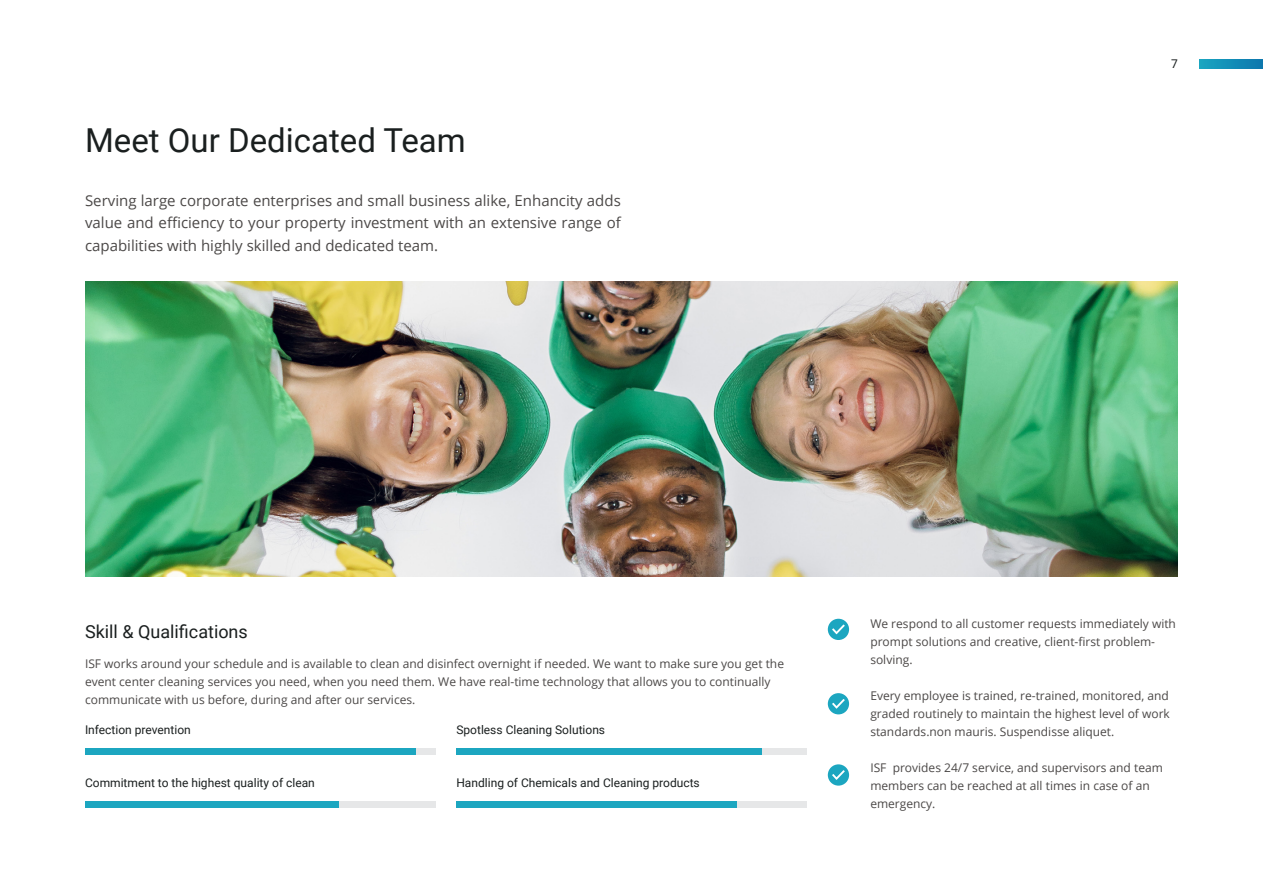
<style>
.page{position:relative;width:1263px;height:893px;background:#fff}
.page>*{position:absolute;margin:0;border:0;box-sizing:border-box;transform-origin:0 0}
.t1{font:33px "Roboto";color:#1a1f1f}
.t2{font:18px "Roboto";color:#1a1f1f}
.t3{font:15px/22.5px "Open Sans";color:#4b4847;text-align:justify}
.t4{font:12px/18px "Open Sans";color:#4b4847}
.t5{font:12px "Roboto";color:#1a1f1f}
</style>
<div class="page">
<img style="left:85px;top:282px;width:1093px;height:294px">
<svg style="left:828px;top:764px;width:21px;height:22px"></svg>
<svg style="left:828px;top:693px;width:21px;height:21px"></svg>
<svg style="left:828px;top:619px;width:21px;height:21px"></svg>
<div style="left:85px;top:748px;width:350px;height:7px;background:#e6e7e8"></div>
<div style="left:85px;top:748px;width:330px;height:7px;background:#1ca6c0"></div>
<div style="left:85px;top:801px;width:350px;height:7px;background:#e6e7e8"></div>
<div style="left:85px;top:801px;width:254px;height:7px;background:#1ca6c0"></div>
<div style="left:456px;top:748px;width:350px;height:7px;background:#e6e7e8"></div>
<div style="left:456px;top:748px;width:306px;height:7px;background:#1ca6c0"></div>
<div style="left:456px;top:801px;width:350px;height:7px;background:#e6e7e8"></div>
<div style="left:456px;top:801px;width:280px;height:7px;background:#1ca6c0"></div>
<svg style="left:1199px;top:60px;width:64px;height:8px"></svg>
<h1 class="t1" style="left:85px;top:117px;width:382px">Meet Our Dedicated Team</h1>
<p class="t3" style="left:85px;top:188px;width:537px">Serving large corporate enterprises and small business alike, Enhancity adds value and efficiency to your property investment with an extensive range of capabilities with highly skilled and dedicated team.</p>
<p class="t5" style="left:1171px;top:55px;width:8px">7</p>
<h2 class="t2" style="left:85px;top:619px;width:164px">Skill &amp; Qualifications</h2>
<p class="t4" style="left:85px;top:654px;width:700px">ISF works around your schedule and is available to clean and disinfect overnight if needed. We want to make sure you get the event center cleaning services you need, when you need them. We have real-time technology that allows you to continually communicate with us before, during and after our services.</p>
<p class="t5" style="left:85px;top:721px;width:107px">Infection prevention</p>
<p class="t5" style="left:85px;top:774px;width:231px">Commitment to the highest quality of clean</p>
<p class="t5" style="left:456px;top:721px;width:150px">Spotless Cleaning Solutions</p>
<p class="t5" style="left:456px;top:774px;width:245px">Handling of Chemicals and Cleaning products</p>
<p class="t4" style="left:870px;top:614px;width:307px">We respond to all customer requests immediately with prompt solutions and creative, client-first problem&shy;solving.</p>
<p class="t4" style="left:870px;top:686px;width:301px;text-align:justify">Every employee is trained, re-trained, monitored, and graded routinely to maintain the highest level of work standards.non mauris. Suspendisse aliquet.</p>
<p class="t4" style="left:870px;top:758px;width:294px">ISF provides 24/7 service, and supervisors and team members can be reached at all times in case of an emergency.</p>
</div>
